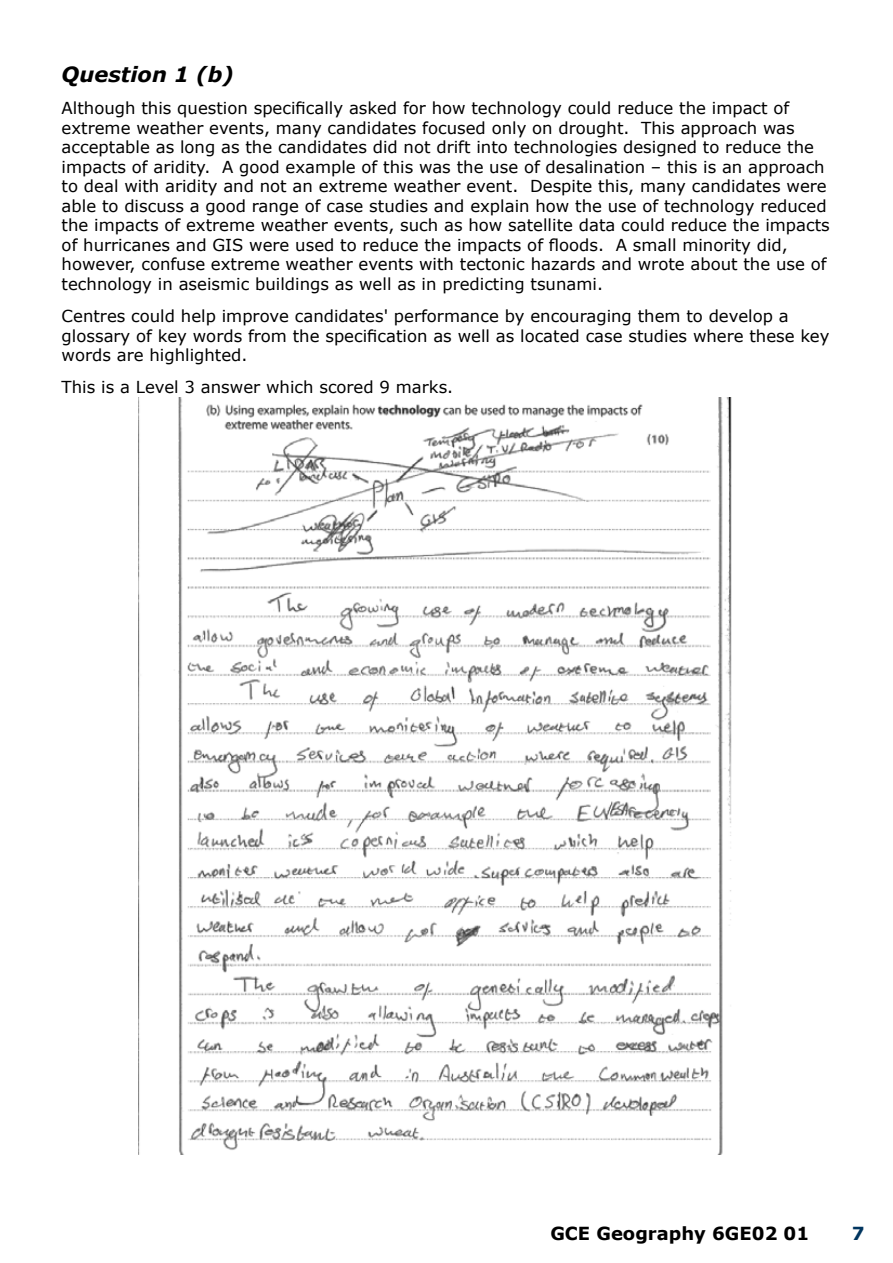
<style>
.page{position:relative;width:893px;height:1263px;background:#fff}
.page>*{position:absolute;margin:0;border:0;box-sizing:border-box;transform-origin:0 0}
.t1{font:italic 700 21px "Verdana";color:#000}
.t2{font:700 18px "Verdana";color:#000}
.t3{font:700 18px "Verdana";color:#00355f}
.t4{font:16.5px/19.5px "Verdana";color:#000}
</style>
<div class="page">
<img style="left:139px;top:398px;width:593px;height:756px">
<p class="t1" style="left:62px;top:59px;width:174px">Question 1 (b)</p>
<p class="t4" style="left:62px;top:98px;width:770px">Although this question specifically asked for how technology could reduce the impact of extreme weather events, many candidates focused only on drought. This approach was acceptable as long as the candidates did not drift into technologies designed to reduce the impacts of aridity. A good example of this was the use of desalination – this is an approach to deal with aridity and not an extreme weather event. Despite this, many candidates were able to discuss a good range of case studies and explain how the use of technology reduced the impacts of extreme weather events, such as how satellite data could reduce the impacts of hurricanes and GIS were used to reduce the impacts of floods. A small minority did, however, confuse extreme weather events with tectonic hazards and wrote about the use of technology in aseismic buildings as well as in predicting tsunami.</p>
<p class="t4" style="left:62px;top:306px;width:769px">Centres could help improve candidates' performance by encouraging them to develop a glossary of key words from the specification as well as located case studies where these key words are highlighted.</p>
<p class="t4" style="left:62px;top:377px;width:393px">This is a Level 3 answer which scored 9 marks.</p>
<p class="t2" style="left:550px;top:1221px;width:260px">GCE Geography 6GE02 01</p>
<p class="t3" style="left:852px;top:1221px;width:14px">7</p>
</div>
